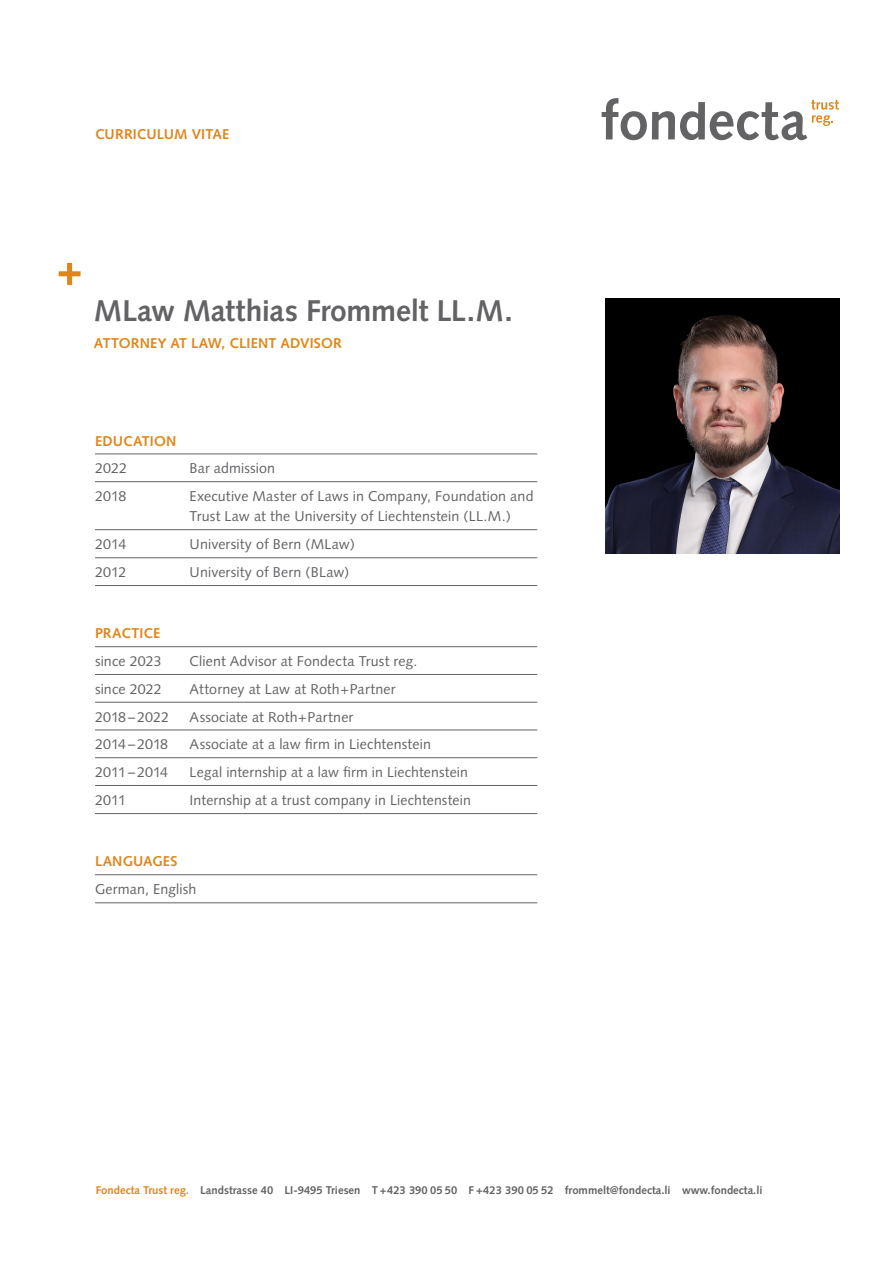
<style>
.page{position:relative;width:893px;height:1263px;background:#fff}
.page>*{position:absolute;margin:0;border:0;box-sizing:border-box;transform-origin:0 0}
.t1{font:700 30px "Syntax";letter-spacing:-.01em;color:#636366}
.Grundtext_Linie_oben{font:14.25px/20.2px "Syntax";letter-spacing:.01em;color:#636366}
.Grundtext_fett{font:700 14.25px "Syntax";letter-spacing:.01em;color:#df8619}
.t2{font:700 11.25px "Syntax";color:#636366}
.s1{color:#df8619}
</style>
<div class="page">
<svg style="left:602px;top:98px;width:237px;height:42px"></svg>
<hr style="left:95px;top:454px;width:442px;height:1px;background:#636366">
<hr style="left:95px;top:481px;width:442px;height:1px;background:#636366">
<hr style="left:95px;top:529px;width:442px;height:1px;background:#636366">
<hr style="left:95px;top:557px;width:442px;height:1px;background:#636366">
<hr style="left:95px;top:585px;width:442px;height:1px;background:#636366">
<hr style="left:95px;top:646px;width:442px;height:1px;background:#636366">
<hr style="left:95px;top:674px;width:442px;height:1px;background:#636366">
<hr style="left:95px;top:702px;width:442px;height:1px;background:#636366">
<hr style="left:95px;top:730px;width:442px;height:1px;background:#636366">
<hr style="left:95px;top:757px;width:442px;height:1px;background:#636366">
<hr style="left:95px;top:785px;width:442px;height:1px;background:#636366">
<hr style="left:95px;top:813px;width:442px;height:1px;background:#636366">
<hr style="left:95px;top:874px;width:442px;height:1px;background:#636366">
<hr style="left:95px;top:902px;width:442px;height:1px;background:#636366">
<svg style="left:59px;top:263px;width:22px;height:22px"></svg>
<img style="left:606px;top:299px;width:233px;height:254px">
<p class="Grundtext_fett" style="left:95px;top:126px;width:136px">CURRICULUM VITAE</p>
<p class="t1" style="left:94px;top:294px;width:420px">MLaw Matthias Frommelt LL.M.</p>
<p class="Grundtext_fett" style="left:94px;top:335px;width:249px">ATTORNEY AT LAW, CLIENT ADVISOR</p>
<p class="Grundtext_fett" style="left:95px;top:432px;width:83px">EDUCATION</p>
<p class="Grundtext_Linie_oben" style="left:95px;top:458px;width:33px">2022</p>
<p class="Grundtext_Linie_oben" style="left:190px;top:458px;width:87px">Bar admission</p>
<p class="Grundtext_Linie_oben" style="left:95px;top:486px;width:33px">2018</p>
<p class="Grundtext_Linie_oben" style="left:190px;top:486px;width:345px">Executive Master of Laws in Company, Foundation and<br>Trust Law at the University of Liechtenstein (LL.M.)</p>
<p class="Grundtext_Linie_oben" style="left:95px;top:534px;width:33px">2014</p>
<p class="Grundtext_Linie_oben" style="left:190px;top:534px;width:167px">University of Bern (MLaw)</p>
<p class="Grundtext_Linie_oben" style="left:95px;top:562px;width:33px">2012</p>
<p class="Grundtext_Linie_oben" style="left:190px;top:562px;width:161px">University of Bern (BLaw)</p>
<p class="Grundtext_fett" style="left:95px;top:625px;width:67px">PRACTICE</p>
<p class="Grundtext_Linie_oben" style="left:95px;top:651px;width:68px">since 2023</p>
<p class="Grundtext_Linie_oben" style="left:190px;top:651px;width:229px">Client Advisor at Fondecta Trust reg.</p>
<p class="Grundtext_Linie_oben" style="left:95px;top:679px;width:68px">since 2022</p>
<p class="Grundtext_Linie_oben" style="left:190px;top:679px;width:207px">Attorney at Law at Roth+Partner</p>
<p class="Grundtext_Linie_oben" style="left:95px;top:706px;width:75px">2018–2022</p>
<p class="Grundtext_Linie_oben" style="left:190px;top:706px;width:165px">Associate at Roth+Partner</p>
<p class="Grundtext_Linie_oben" style="left:95px;top:734px;width:75px">2014–2018</p>
<p class="Grundtext_Linie_oben" style="left:190px;top:734px;width:243px">Associate at a law firm in Liechtenstein</p>
<p class="Grundtext_Linie_oben" style="left:95px;top:762px;width:75px">2011–2014</p>
<p class="Grundtext_Linie_oben" style="left:190px;top:762px;width:280px">Legal internship at a law firm in Liechtenstein</p>
<p class="Grundtext_Linie_oben" style="left:95px;top:790px;width:33px">2011</p>
<p class="Grundtext_Linie_oben" style="left:190px;top:790px;width:283px">Internship at a trust company in Liechtenstein</p>
<p class="Grundtext_fett" style="left:95px;top:853px;width:84px">LANGUAGES</p>
<p class="Grundtext_Linie_oben" style="left:95px;top:879px;width:103px">German, English</p>
<p class="t2" style="left:96px;top:1183px;width:668px"><span class="s1">Fondecta Trust reg.</span> Landstrasse 40 LI-9495 Triesen T +423 390 05 50 F +423 390 05 52 frommelt@fondecta.li www.fondecta.li</p>
</div>
